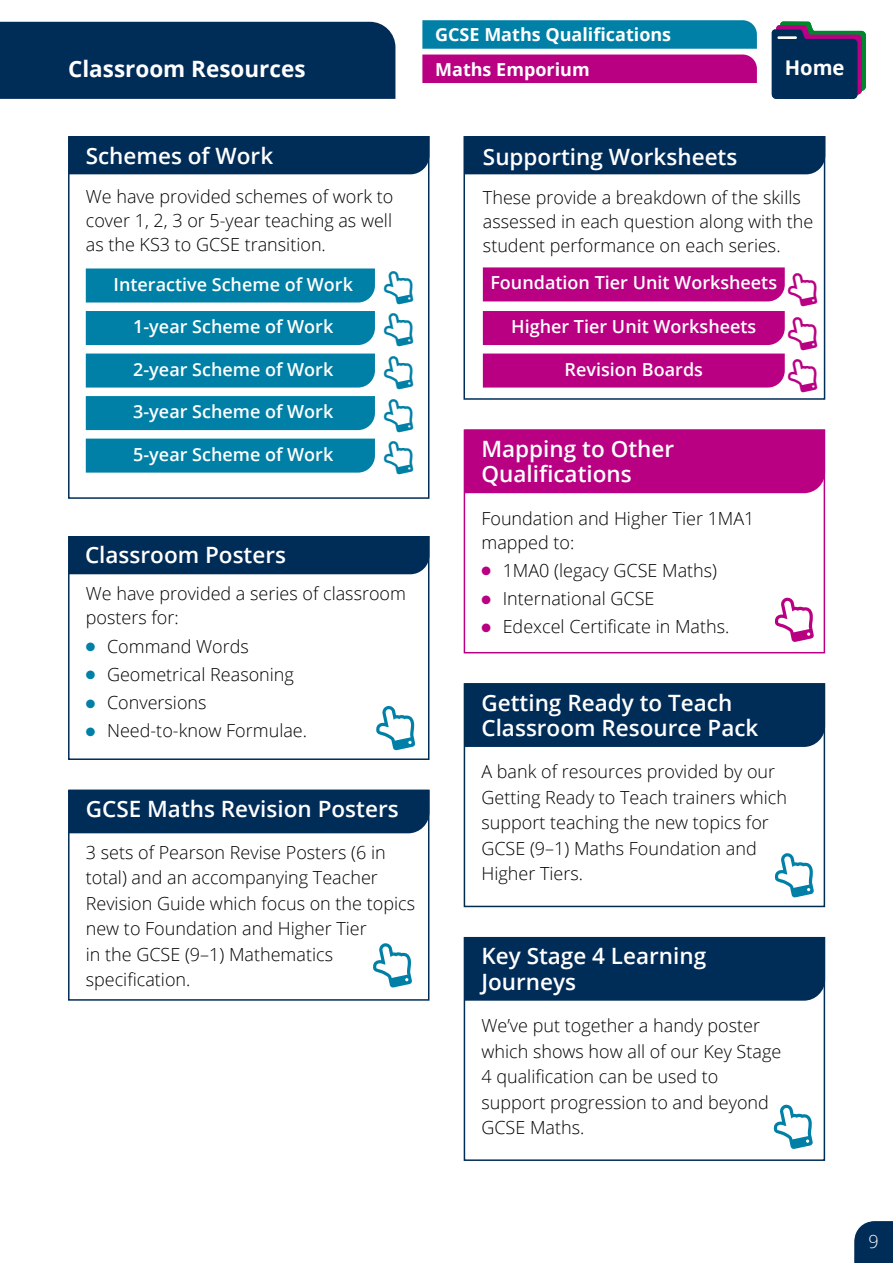
<style>
.page{position:relative;width:893px;height:1263px;background:#fff}
.page>*{position:absolute;margin:0;border:0;box-sizing:border-box;transform-origin:0 0}
.t1{font:600 22.5px/25.5px "Open Sans";color:#fff}
.t2{font:700 22.5px "Open Sans";color:#fff}
.t3{font:700 20.25px "Open Sans";color:#fff}
.t4{font:300 18px/25.5px "Open Sans";color:#000}
.t5{font:600 18px "Open Sans";color:#fff}
.t6{font:700 18px "Open Sans";color:#fff}
.t7{font:300 18px "Open Sans";color:#fff}
.s1{color:#0080a6}
.s2{color:#b90082}
</style>
<div class="page">
<div style="left:71px;top:139px;width:355px;height:35px;background:#002c58"></div>
<div style="left:466px;top:139px;width:356px;height:35px;background:#002c58"></div>
<div style="left:68px;top:136px;width:361px;height:363px;border:2px solid #002c58"></div>
<div style="left:463px;top:136px;width:362px;height:264px;border:2px solid #002c58"></div>
<div style="left:86px;top:268px;width:289px;height:34px;background:#0080a6"></div>
<div style="left:86px;top:311px;width:289px;height:34px;background:#0080a6"></div>
<div style="left:86px;top:354px;width:289px;height:34px;background:#0080a6"></div>
<div style="left:86px;top:396px;width:289px;height:34px;background:#0080a6"></div>
<div style="left:86px;top:439px;width:289px;height:34px;background:#0080a6"></div>
<div style="left:71px;top:539px;width:355px;height:35px;background:#002c58"></div>
<div style="left:68px;top:536px;width:361px;height:224px;border:2px solid #002c58"></div>
<div style="left:467px;top:432px;width:355px;height:61px;background:#b90082"></div>
<div style="left:464px;top:429px;width:361px;height:224px;border:2px solid #b90082"></div>
<div style="left:467px;top:686px;width:355px;height:61px;background:#002c58"></div>
<div style="left:464px;top:683px;width:361px;height:224px;border:2px solid #002c4d"></div>
<div style="left:467px;top:940px;width:355px;height:61px;background:#002c58"></div>
<div style="left:464px;top:937px;width:361px;height:224px;border:2px solid #002c58"></div>
<svg style="left:772px;top:21px;width:94px;height:78px;background:#284366"></svg>
<hr style="left:777px;top:36px;width:20px;height:3px;background:#fff">
<svg style="left:854px;top:1221px;width:39px;height:42px;background:#103962"></svg>
<div style="left:0;top:22px;width:395px;height:77px;background:#002c58"></div>
<div style="left:71px;top:793px;width:355px;height:40px;background:#002c58"></div>
<div style="left:68px;top:790px;width:361px;height:211px;border:2px solid #002c58"></div>
<div style="left:422px;top:55px;width:335px;height:28px;background:#b90082"></div>
<svg style="left:422px;top:20px;width:335px;height:29px;background:#0582a8"></svg>
<svg style="left:483px;top:267px;width:302px;height:121px;background:#c42996"></svg>
<p class="t2" style="left:68px;top:53px;width:239px">Classroom Resources</p>
<p class="t6" style="left:435px;top:22px;width:238px">GCSE Maths Qualifications</p>
<p class="t6" style="left:435px;top:56px;width:156px">Maths Emporium</p>
<p class="t1" style="left:86px;top:142px;width:189px">Schemes of Work</p>
<p class="t1" style="left:483px;top:144px;width:256px">Supporting Worksheets</p>
<p class="t3" style="left:785px;top:53px;width:61px">Home</p>
<p class="t4" style="left:86px;top:184px;width:309px;line-height:24px;text-align:justify">We have provided schemes of work to cover 1, 2, 3 or 5-year teaching as well as the KS3 to GCSE transition.</p>
<p class="t4" style="left:483px;top:185px;width:332px;line-height:24px">These provide a breakdown of the skills assessed in each question along with the student performance on each series.</p>
<p class="t5" style="left:114px;top:272px;width:241px">Interactive Scheme of Work</p>
<p class="t5" style="left:490px;top:271px;width:288px">Foundation Tier Unit Worksheets</p>
<p class="t5" style="left:511px;top:314px;width:247px">Higher Tier Unit Worksheets</p>
<p class="t5" style="left:564px;top:357px;width:140px">Revision Boards</p>
<p class="t5" style="left:133px;top:314px;width:202px">1-year Scheme of Work</p>
<p class="t5" style="left:133px;top:357px;width:202px">2-year Scheme of Work</p>
<p class="t5" style="left:133px;top:399px;width:202px">3-year Scheme of Work</p>
<p class="t5" style="left:133px;top:442px;width:202px">5-year Scheme of Work</p>
<p class="t1" style="left:481px;top:436px;width:194px">Mapping to Other<br>Qualifications</p>
<p class="t1" style="left:85px;top:541px;width:203px">Classroom Posters</p>
<p class="t4" style="left:86px;top:581px;width:322px;line-height:24px">We have provided a series of classroom posters for:</p>
<p class="t4" style="left:86px;top:633px;width:165px"><span class="s1">●</span> Command Words</p>
<p class="t4" style="left:86px;top:661px;width:210px"><span class="s1">●</span> Geometrical Reasoning</p>
<p class="t4" style="left:86px;top:689px;width:122px"><span class="s1">●</span> Conversions</p>
<p class="t4" style="left:86px;top:718px;width:223px"><span class="s1">●</span> Need-to-know Formulae.</p>
<p class="t1" style="left:86px;top:796px;width:314px">GCSE Maths Revision Posters</p>
<p class="t4" style="left:86px;top:839px;width:331px">3 sets of Pearson Revise Posters (6 in total) and an accompanying Teacher<br>Revision Guide which focus on the topics new to Foundation and Higher Tier<br>in the GCSE (9–1) Mathematics specification.</p>
<p class="t4" style="left:481px;top:506px;width:275px;line-height:24px">Foundation and Higher Tier 1MA1 mapped to:</p>
<p class="t4" style="left:481px;top:557px;width:237px"><span class="s2">●</span> 1MA0 (legacy GCSE Maths)</p>
<p class="t4" style="left:481px;top:585px;width:174px"><span class="s2">●</span> International GCSE</p>
<p class="t4" style="left:481px;top:614px;width:249px"><span class="s2">●</span> Edexcel Certificate in Maths.</p>
<p class="t1" style="left:481px;top:689px;width:278px">Getting Ready to Teach<br>Classroom Resource Pack</p>
<p class="t4" style="left:481px;top:759px;width:307px">A bank of resources provided by our<br>Getting Ready to Teach trainers which support teaching the new topics for<br>GCSE (9–1) Maths Foundation and<br>Higher Tiers.</p>
<p class="t1" style="left:481px;top:943px;width:226px">Key Stage 4 Learning<br>Journeys</p>
<p class="t4" style="left:481px;top:1012px;width:301px">We’ve put together a handy poster which shows how all of our Key Stage<br>4 qualification can be used to support progression to and beyond<br>GCSE Maths.</p>
<p class="t7" style="left:869px;top:1229px;width:12px">9</p>
</div>
